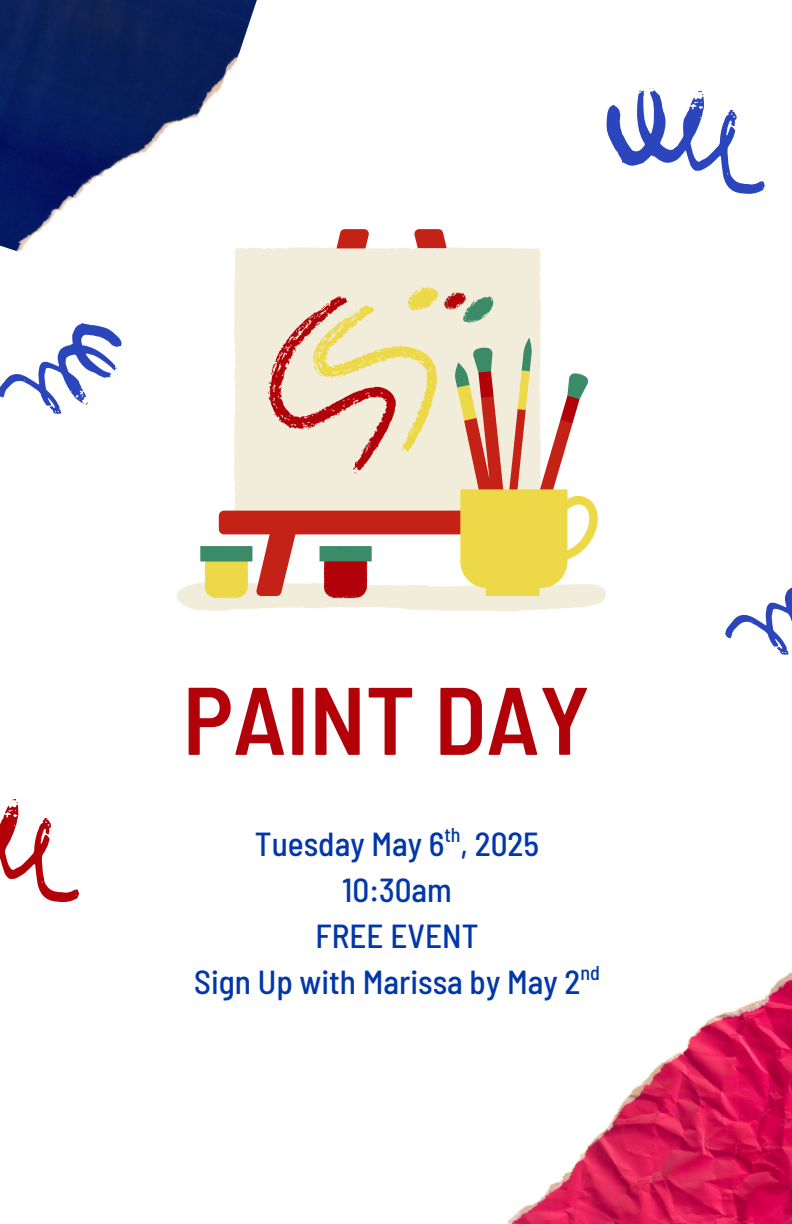
<style>
.page{position:relative;width:792px;height:1224px;background:#fff}
.page>*{position:absolute;margin:0;border:0;box-sizing:border-box;transform-origin:0 0}
.t1{font:600 semi-condensed 95.8px "Barlow";color:#b20109}
.t2{font:500 semi-condensed 33.2px "Barlow";color:#0037aa}
.t3{font:500 semi-condensed 20px "Barlow";color:#0037aa}
</style>
<div class="page">
<svg style="left:176px;top:582px;width:430px;height:30px;fill:#f2eddb"></svg>
<svg style="left:263px;top:229px;width:278px;height:58px;fill:#f2eddb"></svg>
<svg style="left:204px;top:287px;width:396px;height:311px"></svg>
<svg style="left:268px;top:292px;width:312px;height:306px;background:#e6c7a6"></svg>
<img style="left:509px;top:971px;width:283px;height:253px">
<img style="left:0;top:0;width:263px;height:298px">
<svg style="left:607px;top:88px;width:158px;height:106px"></svg>
<svg style="left:0;top:799px;width:79px;height:103px"></svg>
<svg style="left:0;top:323px;width:122px;height:91px"></svg>
<svg style="left:725px;top:587px;width:67px;height:68px"></svg>
<p class="t1" style="left:183px;top:659px;width:409px">PAINT DAY</p>
<p class="t3" style="left:444px;top:822px;width:18px">th</p>
<p class="t2" style="left:342px;top:869px;width:111px">10:30am</p>
<h1 class="t2" style="left:316px;top:914px;width:165px">FREE EVENT</h1>
<p class="t2" style="left:194px;top:960px;width:407px">Sign Up with Marissa by May 2<sup>nd</sup></p>
<p class="t2" style="left:255px;top:823px;width:286px">Tuesday May 6 , 2025</p>
</div>
